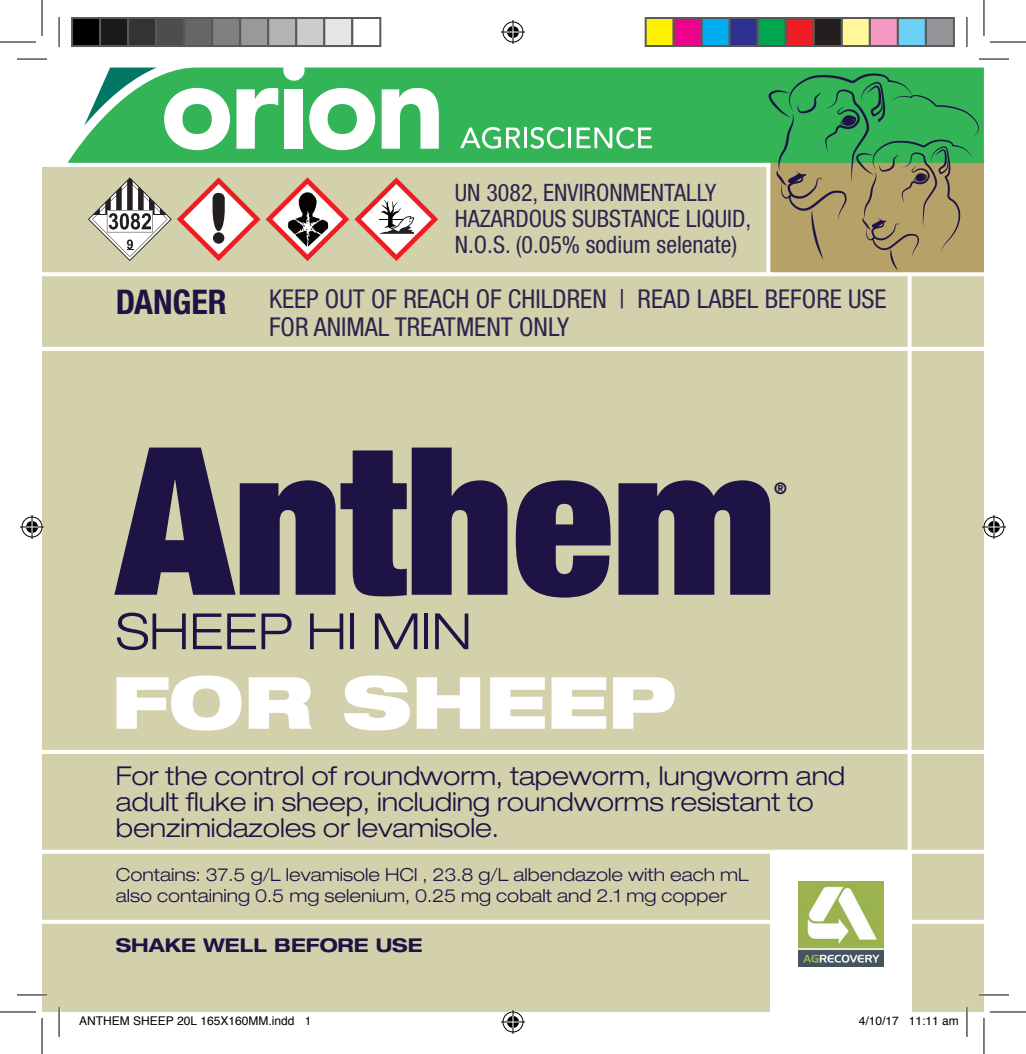
<style>
.page{position:relative;width:1026px;height:1054px;background:#fff}
.page>*{position:absolute;margin:0;border:0;box-sizing:border-box;transform-origin:0 0}
.t1{font:900 condensed 206px "Helvetica Neue LT Std";color:#1d1344}
.t2{font:900 expanded 72px "Helvetica Neue LT Std";color:#fff}
.t3{font:300 expanded 50px "Helvetica Neue LT Std";color:#1d1344}
.t4{font:700 condensed 34px "Helvetica Neue LT Std";color:#1d1344}
.t5{font:300 expanded 26px/26px "Helvetica Neue LT Std";letter-spacing:-.005em;color:#1d1344}
.t6{font:condensed 26px/28px "Helvetica Neue LT Std";color:#2f244f}
.t7{font:condensed 24px/26px "Helvetica Neue LT Std";color:#2f244f}
.t8{font:700 expanded 19px "Helvetica Neue LT Std";color:#1d1344}
.t9{font:300 expanded 18px/21.6px "Helvetica Neue LT Std";color:#1d1344}
.t10{font:700 condensed 16px "Helvetica Neue LT Std";color:#1d1344}
.t11{font:12px "Helvetica";color:#000}
</style>
<div class="page">
<div style="left:42px;top:164px;width:941px;height:847px;background:#d3d1ab"></div>
<div style="left:768px;top:161px;width:215px;height:113px;background:#b6a268"></div>
<div style="left:68px;top:68px;width:915px;height:95px;background:#32b457"></div>
<svg style="left:84px;top:68px;width:73px;height:58px"></svg>
<svg style="left:164px;top:88px;width:66px;height:62px"></svg>
<svg style="left:236px;top:88px;width:42px;height:61px"></svg>
<svg style="left:309px;top:88px;width:66px;height:62px"></svg>
<svg style="left:381px;top:88px;width:57px;height:61px"></svg>
<div style="left:285px;top:89px;width:18px;height:60px;background:#fff"></div>
<svg style="left:42px;top:849px;width:941px;height:4px;background:#f6f6ef"></svg>
<svg style="left:42px;top:919px;width:941px;height:4px;fill:#fff"></svg>
<hr style="left:42px;top:750px;width:941px;height:4px;background:#fff">
<svg style="left:907px;top:276px;width:4px;height:577px;background:#f8f8f2"></svg>
<svg style="left:766px;top:167px;width:4px;height:105px"></svg>
<svg style="left:460px;top:127px;width:40px;height:22px"></svg>
<svg style="left:506px;top:128px;width:14px;height:20px"></svg>
<hr style="left:523px;top:128px;width:3px;height:20px;background:#fff">
<svg style="left:530px;top:127px;width:35px;height:22px"></svg>
<hr style="left:568px;top:128px;width:3px;height:20px;background:#fff">
<svg style="left:576px;top:127px;width:75px;height:22px"></svg>
<svg style="left:42px;top:272px;width:941px;height:4px;background:#fbfbf8"></svg>
<hr style="left:42px;top:163px;width:728px;height:4px;background:#fff">
<svg style="left:88px;top:177px;width:350px;height:84px"></svg>
<svg style="left:768px;top:73px;width:210px;height:197px"></svg>
<hr style="left:42px;top:347px;width:941px;height:4px;background:#fff">
<div style="left:769px;top:853px;width:142px;height:158px;background:#fff"></div>
<img style="left:798px;top:881px;width:84px;height:85px">
<hr style="left:17px;top:993px;width:30px;height:3px;background:#fff">
<hr style="left:978px;top:993px;width:30px;height:3px;background:#fff">
<hr style="left:58px;top:1006px;width:2px;height:30px;background:#fff">
<hr style="left:965px;top:1006px;width:2px;height:30px;background:#fff">
<hr style="left:17px;top:59px;width:30px;height:1px;background:#000">
<hr style="left:978px;top:59px;width:30px;height:1px;background:#000">
<hr style="left:17px;top:994px;width:30px;height:1px;background:#000">
<hr style="left:978px;top:994px;width:30px;height:1px;background:#000">
<hr style="left:59px;top:17px;width:1px;height:30px;background:#000">
<hr style="left:59px;top:1006px;width:1px;height:30px;background:#000">
<hr style="left:966px;top:17px;width:1px;height:30px;background:#000">
<hr style="left:966px;top:1006px;width:1px;height:30px;background:#000">
<hr style="left:0;top:42px;width:36px;height:1px;background:#000">
<hr style="left:989px;top:42px;width:36px;height:1px;background:#000">
<hr style="left:0;top:1011px;width:36px;height:1px;background:#000">
<hr style="left:989px;top:1011px;width:36px;height:1px;background:#000">
<hr style="left:42px;top:0;width:1px;height:36px;background:#000">
<hr style="left:42px;top:1017px;width:1px;height:36px;background:#000">
<hr style="left:983px;top:0;width:1px;height:36px;background:#000">
<hr style="left:983px;top:1017px;width:1px;height:36px;background:#000">
<svg style="left:501px;top:20px;width:24px;height:24px"></svg>
<svg style="left:501px;top:1010px;width:24px;height:23px"></svg>
<svg style="left:20px;top:515px;width:24px;height:24px"></svg>
<svg style="left:982px;top:515px;width:23px;height:24px"></svg>
<div style="left:72px;top:18px;width:28px;height:28px;background:#000"></div>
<div style="left:71px;top:17px;width:30px;height:30px;border:2px solid #595959"></div>
<div style="left:100px;top:18px;width:28px;height:28px;background:#1a1a1a"></div>
<div style="left:99px;top:17px;width:30px;height:30px;border:2px solid #595959"></div>
<div style="left:128px;top:18px;width:28px;height:28px;background:#333"></div>
<div style="left:127px;top:17px;width:30px;height:30px;border:2px solid #595959"></div>
<div style="left:156px;top:18px;width:28px;height:28px;background:#4d4d4d"></div>
<div style="left:155px;top:17px;width:30px;height:30px;border:2px solid #595959"></div>
<div style="left:184px;top:18px;width:28px;height:28px;background:#666"></div>
<div style="left:183px;top:17px;width:30px;height:30px;border:2px solid #595959"></div>
<div style="left:212px;top:18px;width:28px;height:28px;background:#808080"></div>
<div style="left:211px;top:17px;width:30px;height:30px;border:2px solid #595959"></div>
<div style="left:240px;top:18px;width:28px;height:28px;background:#999"></div>
<div style="left:239px;top:17px;width:30px;height:30px;border:2px solid #595959"></div>
<div style="left:268px;top:18px;width:28px;height:28px;background:#b3b3b3"></div>
<div style="left:267px;top:17px;width:30px;height:30px;border:2px solid #595959"></div>
<div style="left:296px;top:18px;width:28px;height:28px;background:#ccc"></div>
<div style="left:295px;top:17px;width:30px;height:30px;border:2px solid #595959"></div>
<div style="left:324px;top:18px;width:28px;height:28px;background:#e6e6e6"></div>
<div style="left:323px;top:17px;width:30px;height:30px;border:2px solid #595959"></div>
<div style="left:351px;top:17px;width:30px;height:30px;border:2px solid #595959"></div>
<div style="left:645px;top:18px;width:28px;height:28px;background:#fff101"></div>
<div style="left:644px;top:17px;width:30px;height:30px;border:2px solid #595959"></div>
<div style="left:673px;top:18px;width:28px;height:28px;background:#ed028c"></div>
<div style="left:672px;top:17px;width:30px;height:30px;border:2px solid #595959"></div>
<div style="left:701px;top:18px;width:28px;height:28px;background:#00aeef"></div>
<div style="left:700px;top:17px;width:30px;height:30px;border:2px solid #595959"></div>
<div style="left:729px;top:18px;width:28px;height:28px;background:#2e3092"></div>
<div style="left:728px;top:17px;width:30px;height:30px;border:2px solid #595959"></div>
<div style="left:757px;top:18px;width:28px;height:28px;background:#00a54f"></div>
<div style="left:756px;top:17px;width:30px;height:30px;border:2px solid #595959"></div>
<div style="left:785px;top:18px;width:28px;height:28px;background:#ee1d23"></div>
<div style="left:784px;top:17px;width:30px;height:30px;border:2px solid #595959"></div>
<div style="left:813px;top:18px;width:28px;height:28px;background:#231f20"></div>
<div style="left:812px;top:17px;width:30px;height:30px;border:2px solid #595959"></div>
<div style="left:841px;top:18px;width:28px;height:28px;background:#fff79a"></div>
<div style="left:840px;top:17px;width:30px;height:30px;border:2px solid #595959"></div>
<div style="left:869px;top:18px;width:28px;height:28px;background:#f499c2"></div>
<div style="left:868px;top:17px;width:30px;height:30px;border:2px solid #595959"></div>
<div style="left:897px;top:18px;width:28px;height:28px;background:#6bcff6"></div>
<div style="left:896px;top:17px;width:30px;height:30px;border:2px solid #595959"></div>
<div style="left:925px;top:18px;width:28px;height:28px;background:#939598"></div>
<div style="left:924px;top:17px;width:30px;height:30px;border:2px solid #595959"></div>
<h3 class="t4" style="left:116px;top:281px;width:112px">DANGER</h3>
<p class="t7" style="left:454px;top:179px;width:298px">UN 3082, ENVIRONMENTALLY<br>HAZARDOUS SUBSTANCE LIQUID,<br>N.O.S. (0.05% sodium selenate)</p>
<p class="t6" style="left:269px;top:285px;width:619px">KEEP OUT OF REACH OF CHILDREN | READ LABEL BEFORE USE<br>FOR ANIMAL TREATMENT ONLY</p>
<h1 class="t1" style="left:116px;top:389px;width:662px">Anthem</h1>
<p class="t10" style="left:773px;top:479px;width:14px">®</p>
<h3 class="t3" style="left:116px;top:601px;width:357px">SHEEP HI MIN</h3>
<h2 class="t2" style="left:111px;top:656px;width:565px">FOR SHEEP</h2>
<p class="t5" style="left:116px;top:762px;width:730px">For the control of roundworm, tapeworm, lungworm and adult fluke in sheep, including roundworms resistant to benzimidazoles or levamisole.</p>
<p class="t9" style="left:116px;top:863px;width:634px">Contains: 37.5 g/L levamisole HCl , 23.8 g/L albendazole with each mL also containing 0.5 mg selenium, 0.25 mg cobalt and 2.1 mg copper</p>
<p class="t8" style="left:116px;top:933px;width:308px">SHAKE WELL BEFORE USE</p>
<p class="t11" style="left:79px;top:1011px;width:234px">ANTHEM SHEEP 20L 165X160MM.indd 1</p>
<p class="t11" style="left:858px;top:1011px;width:102px">4/10/17 11:11 am</p>
</div>
